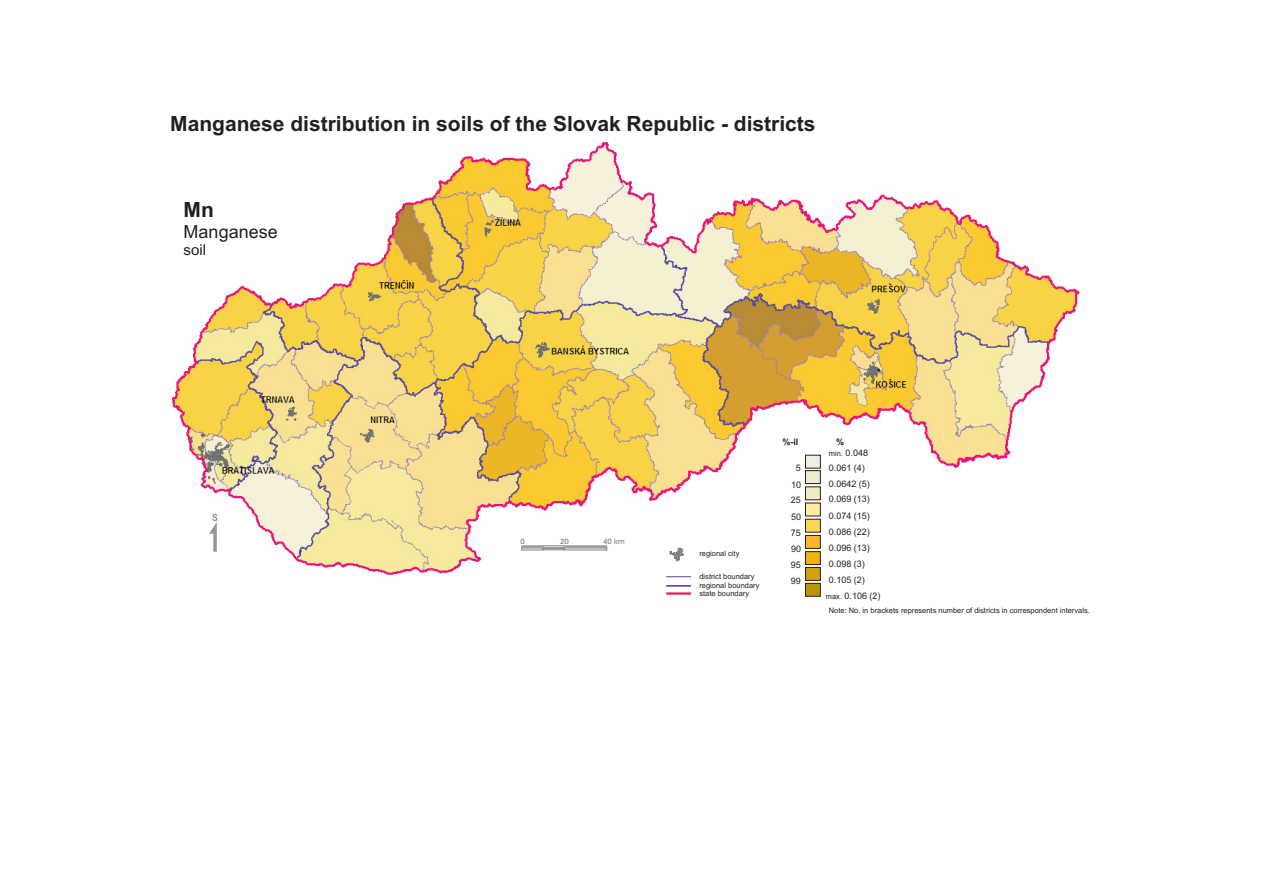
<style>
.page{position:relative;width:1263px;height:893px;background:#fff}
.page>*{position:absolute;margin:0;border:0;box-sizing:border-box;transform-origin:0 0}
.t1{font:700 21px "Arial";color:#231f20}
.t2{font:18px "Arial";color:#231f20}
.t3{font:15px "Arial";color:#231f20}
.t4{font:700 10.05px "Arial";color:#939598;scale:.88 1}
.t5{font:9px/16.2px "Arial";color:#231f20}
.t6{font:700 9px "Arial";color:#231f20}
.t7{font:7.5px/8.4px "Arial";color:#231f20}
.t8{font:700 7.5px "Avant Garde IT Cby BT";color:#939598}
.s1{font-size:7.5px}
</style>
<div class="page">
<img style="left:172px;top:141px;width:908px;height:440px">
<svg style="left:521px;top:545px;width:86px;height:5px"></svg>
<svg style="left:209px;top:522px;width:8px;height:30px"></svg>
<div style="left:805px;top:583px;width:15px;height:13px;background:#bc9306"></div>
<div style="left:805px;top:583px;width:15px;height:13px;border:1px solid #231f20"></div>
<div style="left:805px;top:455px;width:15px;height:13px;background:#f1eedf"></div>
<div style="left:805px;top:471px;width:15px;height:13px;background:#f1eace"></div>
<div style="left:805px;top:470px;width:15px;height:14px;border:1px solid #231f20"></div>
<div style="left:805px;top:487px;width:15px;height:13px;background:#f1eac2"></div>
<div style="left:805px;top:487px;width:15px;height:13px;border:1px solid #231f20"></div>
<div style="left:805px;top:503px;width:15px;height:13px;background:#ffeba2"></div>
<div style="left:805px;top:519px;width:15px;height:13px;background:#fed559"></div>
<div style="left:805px;top:519px;width:15px;height:13px;border:1px solid #231f20"></div>
<div style="left:805px;top:535px;width:15px;height:13px;background:#fcb828"></div>
<div style="left:805px;top:535px;width:15px;height:14px;border:1px solid #231f20"></div>
<div style="left:805px;top:552px;width:15px;height:13px;background:#efb310"></div>
<div style="left:805px;top:551px;width:15px;height:14px;border:1px solid #231f20"></div>
<div style="left:805px;top:567px;width:15px;height:13px;background:#d4a00c"></div>
<div style="left:805px;top:567px;width:15px;height:14px;border:1px solid #231f20"></div>
<svg style="left:666px;top:576px;width:25px;height:1px"></svg>
<hr style="left:666px;top:585px;width:25px;height:2px;background:#463595">
<hr style="left:666px;top:592px;width:25px;height:3px;background:#e91b66">
<svg style="left:669px;top:548px;width:15px;height:13px"></svg>
<h1 class="t1" style="left:170px;top:115px;width:647px">Manganese distribution in soils of the Slovak Republic - districts</h1>
<h1 class="t1" style="left:184px;top:202px;width:32px">Mn</h1>
<h2 class="t2" style="left:184px;top:225px;width:96px">Manganese</h2>
<h3 class="t3" style="left:184px;top:245px;width:24px">soil</h3>
<h3 class="t4" style="left:212px;top:514px;width:8px">S</h3>
<p class="t8" style="left:520px;top:538px;width:6px">0</p>
<p class="t8" style="left:560px;top:538px;width:10px">20</p>
<p class="t8" style="left:603px;top:538px;width:23px">40 km</p>
<p class="t7" style="left:699px;top:550px;width:42px">regional city</p>
<p class="t7" style="left:699px;top:573px;width:62px">district boundary regional boundary state boundary</p>
<p class="t6" style="left:782px;top:438px;width:18px">%-il</p>
<p class="t6" style="left:836px;top:438px;width:10px">%</p>
<p class="t5" style="left:829px;top:446px;width:41px"><span class="s1">min.</span> 0.048</p>
<p class="t5" style="left:796px;top:461px;width:7px">5</p>
<p class="t5" style="left:829px;top:460px;width:43px">0.061 (4)<br>0.0642 (5)</p>
<p class="t5" style="left:829px;top:492px;width:43px">0.069 (13)<br>0.074 (15)</p>
<p class="t5" style="left:829px;top:541px;width:43px">0.096 (13)<br>0.098 (3)<br>0.105 (2)</p>
<p class="t5" style="left:791px;top:477px;width:12px">10</p>
<p class="t5" style="left:791px;top:493px;width:12px">25</p>
<p class="t5" style="left:791px;top:509px;width:12px">50</p>
<p class="t5" style="left:829px;top:524px;width:43px">0.086 (22)</p>
<p class="t5" style="left:791px;top:525px;width:12px">75</p>
<p class="t5" style="left:791px;top:541px;width:12px">90</p>
<p class="t5" style="left:791px;top:558px;width:12px">95</p>
<p class="t5" style="left:791px;top:574px;width:12px">99</p>
<p class="t5" style="left:826px;top:588px;width:56px"><span class="s1">max.</span> 0.106 (2)</p>
<p class="t7" style="left:829px;top:607px;width:262px">Note: No. in brackets represents number of districts in correspondent intervals.</p>
</div>
